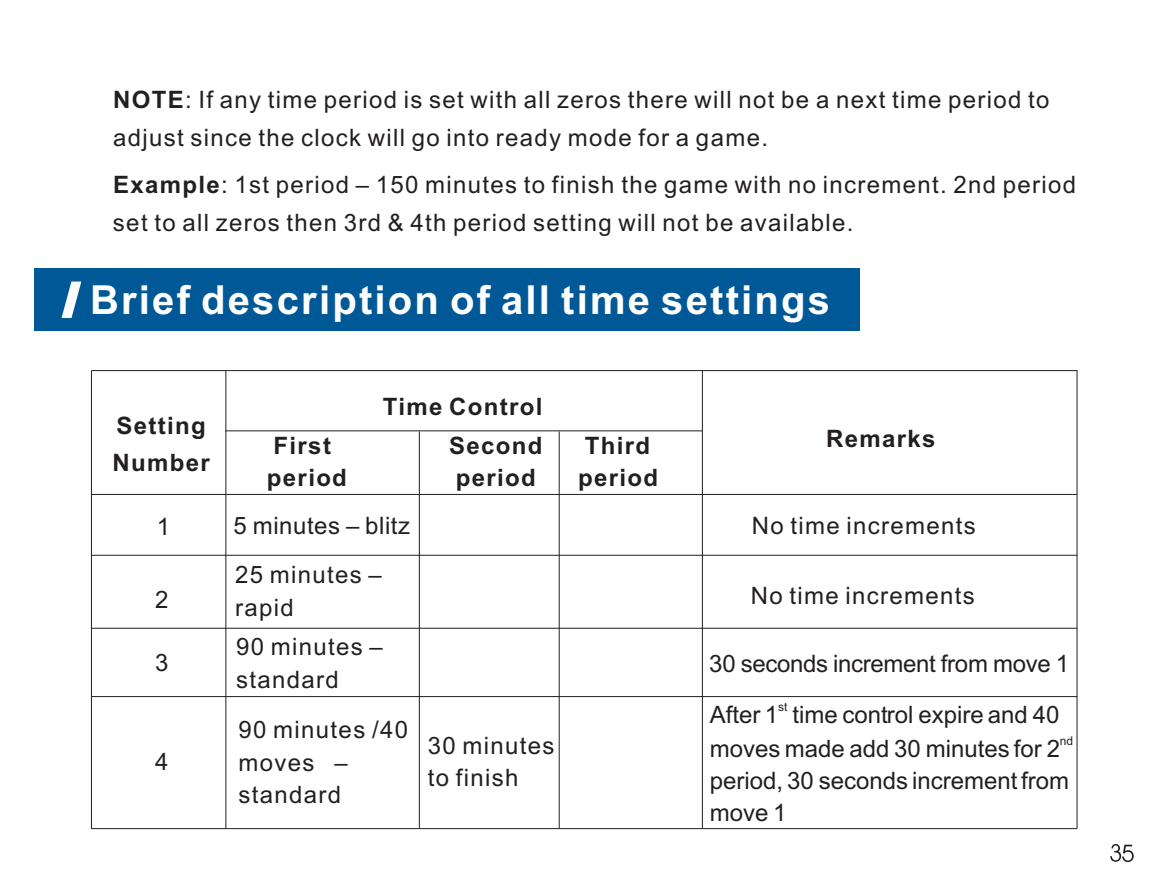
<style>
.page{position:relative;width:1168px;height:896px;background:#fff}
.page>*{position:absolute;margin:0;border:0;box-sizing:border-box;transform-origin:0 0}
.t1{font:700 40px "Arial";letter-spacing:.055em;color:#fff}
.t2{font:24px/32px "Arial";letter-spacing:.055em;color:#231f20}
.t3{font:24px/32px "Arial";color:#231f20}
.t4{font:700 24px/32px "Arial";letter-spacing:.055em;color:#231f20}
.t5{font:24px "Arial";letter-spacing:-.015em;color:#231f20}
.t6{font:24px "Arial";letter-spacing:.025em;color:#231f20}
.t7{font:12px "Arial";color:#231f20}
.s1{font-weight:700}
</style>
<div class="page">
<div style="left:34px;top:269px;width:825px;height:62px;background:#005996"></div>
<svg style="left:62px;top:281px;width:19px;height:37px"></svg>
<hr style="left:91px;top:370px;width:986px;height:1px;background:#231f20">
<hr style="left:91px;top:494px;width:986px;height:1px;background:#231f20">
<hr style="left:225px;top:430px;width:477px;height:1px;background:#231f20">
<hr style="left:225px;top:371px;width:2px;height:457px;background:#231f20">
<hr style="left:419px;top:431px;width:1px;height:397px;background:#231f20">
<hr style="left:558px;top:431px;width:2px;height:397px;background:#231f20">
<hr style="left:702px;top:371px;width:1px;height:457px;background:#231f20">
<hr style="left:1076px;top:371px;width:2px;height:457px;background:#231f20">
<hr style="left:91px;top:371px;width:1px;height:458px;background:#231f20">
<hr style="left:91px;top:554px;width:986px;height:2px;background:#231f20">
<hr style="left:91px;top:627px;width:986px;height:2px;background:#231f20">
<hr style="left:91px;top:696px;width:986px;height:1px;background:#231f20">
<hr style="left:91px;top:828px;width:986px;height:1px;background:#231f20">
<svg style="left:1110px;top:844px;width:24px;height:18px"></svg>
<p class="t2" style="left:113px;top:83px;width:938px;line-height:37.6px"><span class="s1">NOTE</span>: If any time period is set with all zeros there will not be a next time period to adjust since the clock will go into ready mode for a game.</p>
<p class="t2" style="left:113px;top:168px;width:965px;line-height:37.6px"><span class="s1">Example</span>: 1st period – 150 minutes to finish the game with no increment. 2nd period set to all zeros then 3rd &amp; 4th period setting will not be available.</p>
<h1 class="t1" style="left:90px;top:285px;width:742px">Brief description of all time settings</h1>
<p class="t4" style="left:112px;top:408px;width:99px;line-height:37.6px">Setting<br>Number</p>
<p class="t4" style="left:383px;top:392px;width:161px">Time Control</p>
<p class="t4" style="left:267px;top:432px;width:82px">First period</p>
<p class="t4" style="left:449px;top:432px;width:95px">Second period</p>
<p class="t4" style="left:578px;top:432px;width:82px">Third period</p>
<p class="t4" style="left:826px;top:425px;width:111px">Remarks</p>
<p class="t2" style="left:157px;top:512px;width:15px">1</p>
<p class="t6" style="left:234px;top:517px;width:178px">5 minutes – blitz</p>
<p class="t2" style="left:155px;top:586px;width:15px">2</p>
<p class="t2" style="left:155px;top:649px;width:15px">3</p>
<p class="t2" style="left:155px;top:748px;width:15px">4</p>
<p class="t2" style="left:235px;top:561px;width:148px">25 minutes – rapid</p>
<p class="t2" style="left:236px;top:633px;width:148px">90 minutes – standard</p>
<p class="t2" style="left:239px;top:716px;width:171px">90 minutes /40 moves – standard</p>
<p class="t2" style="left:428px;top:732px;width:128px">30 minutes to finish</p>
<p class="t2" style="left:752px;top:512px;width:226px">No time increments</p>
<p class="t2" style="left:751px;top:582px;width:226px">No time increments</p>
<p class="t5" style="left:709px;top:654px;width:361px">30 seconds increment from move 1</p>
<p class="t7" style="left:778px;top:702px;width:11px">st</p>
<p class="t3" style="left:710px;top:701px;width:351px">After 1 time control expire and 40</p>
<p class="t7" style="left:1060px;top:736px;width:15px">nd</p>
<p class="t3" style="left:710px;top:734px;width:361px">moves made add 30 minutes for 2 period, 30 seconds increment from move 1</p>
</div>
